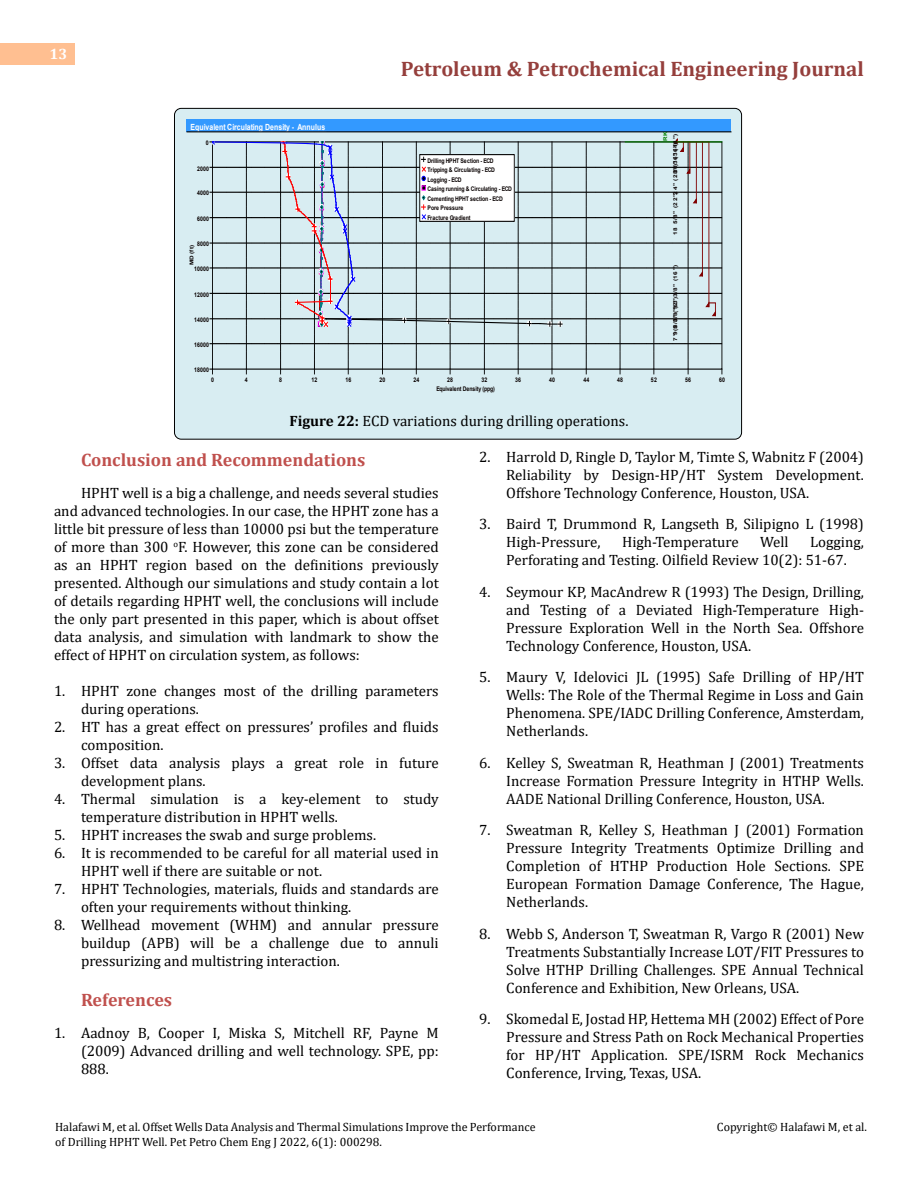
<style>
.page{position:relative;width:918px;height:1188px;background:#fff}
.page>*{position:absolute;margin:0;border:0;box-sizing:border-box;transform-origin:0 0}
.t1{font:700 21px "Cambria";color:#953f3c}
.t2{font:700 18px "Cambria";color:#c0504d}
.t3{font:15px/18px "Cambria";color:#000;text-align:justify}
.t4{font:700 15px "Cambria";color:#fff}
.t5{font:12px/14.4px "Cambria";color:#000}
.t6{font:700 8.4px "Arial";letter-spacing:.005em;color:#fff;scale:.82 1}
.t7{font:700 6.3px/9.6px "Arial";letter-spacing:-.03em;color:#080000;scale:.82 1}
.t8{font:700 6.3px "Arial";color:#080000;scale:.82 1}
.t9{font:700 5.25px "Arial";letter-spacing:.11em;color:#080000;scale:1.22 1}
.s1{font-weight:700}
</style>
<div class="page">
<div style="left:0;top:43px;width:75px;height:21px;background:#ffbf91"></div>
<div style="left:174px;top:108px;width:568px;height:331px;background:#d8edf2;border-radius:7px"></div>
<div style="left:187px;top:120px;width:544px;height:12px;background:#39f"></div>
<hr style="left:187px;top:132px;width:544px;height:1px;background:#000">
<svg style="left:210px;top:138px;width:513px;height:236px"></svg>
<p class="t4" style="left:50px;top:44px;width:19px">13</p>
<p class="t6" style="left:190px;top:121px;width:166px">Equivalent Circulating Density - Annulus</p>
<p class="t8" style="left:206px;top:138px;width:5px">0</p>
<p class="t8" style="left:197px;top:164px;width:16px">2000</p>
<p class="t8" style="left:197px;top:189px;width:16px">4000</p>
<p class="t8" style="left:197px;top:214px;width:16px">6000</p>
<p class="t8" style="left:197px;top:240px;width:16px">8000</p>
<p class="t8" style="left:194px;top:264px;width:20px">10000</p>
<p class="t8" style="left:194px;top:290px;width:20px">12000</p>
<p class="t8" style="left:194px;top:315px;width:20px">14000</p>
<p class="t8" style="left:194px;top:340px;width:20px">16000</p>
<p class="t8" style="left:194px;top:366px;width:20px">18000</p>
<p class="t9" style="left:188px;top:265px;width:18px;rotate:-90deg">MD (ft)</p>
<h1 class="t1" style="left:401px;top:54px;width:465px">Petroleum &amp; Petrochemical Engineering Journal</h1>
<p class="t7" style="left:428px;top:156px;width:104px">Drilling HPHT Section - ECD<br>Tripping &amp; Circulating - ECD<br>Logging - ECD<br>Casing running &amp; Circulating - ECD<br>Cementing HPHT section - ECD<br>Pore Pressure<br>Fracture Gradient</p>
<p class="t9" style="left:672px;top:195px;width:51px;rotate:-90deg">24" (28")36" (48")</p>
<p class="t9" style="left:672px;top:173px;width:26px;rotate:-90deg">30" (36")</p>
<p class="t9" style="left:672px;top:235px;width:37px;rotate:-90deg">18 5/8" (22")</p>
<p class="t9" style="left:672px;top:308px;width:37px;rotate:-90deg">13 3/8" (16")</p>
<p class="t9" style="left:672px;top:335px;width:33px;rotate:-90deg">9 5/8" (12")</p>
<p class="t9" style="left:672px;top:341px;width:30px;rotate:-90deg">7" (8 3/8")</p>
<p class="t8" style="left:211px;top:375px;width:5px">0</p>
<p class="t8" style="left:245px;top:375px;width:5px">4</p>
<p class="t8" style="left:279px;top:375px;width:5px">8</p>
<p class="t8" style="left:312px;top:375px;width:9px">12</p>
<p class="t8" style="left:345px;top:375px;width:9px">16</p>
<p class="t8" style="left:380px;top:375px;width:9px">20</p>
<p class="t8" style="left:413px;top:375px;width:9px">24</p>
<p class="t8" style="left:447px;top:375px;width:9px">28</p>
<p class="t8" style="left:481px;top:375px;width:9px">32</p>
<p class="t8" style="left:515px;top:375px;width:9px">36</p>
<p class="t8" style="left:549px;top:375px;width:9px">40</p>
<p class="t8" style="left:583px;top:375px;width:9px">44</p>
<p class="t8" style="left:617px;top:375px;width:9px">48</p>
<p class="t8" style="left:651px;top:375px;width:9px">52</p>
<p class="t8" style="left:685px;top:375px;width:9px">56</p>
<p class="t8" style="left:719px;top:375px;width:9px">60</p>
<p class="t7" style="left:437px;top:384px;width:73px">Equivalent Density (ppg)</p>
<p class="t3" style="left:290px;top:411px;width:340px"><span class="s1">Figure 22:</span> ECD variations during drilling operations.</p>
<p class="t2" style="left:81px;top:447px;width:286px">Conclusion and Recommendations</p>
<p class="t3" style="left:54px;top:483px;width:386px;text-indent:27px">HPHT well is a big a challenge, and needs several studies and advanced technologies. In our case, the HPHT zone has a little bit pressure of less than 10000 psi but the temperature of more than 300 <sup>o</sup>F. However, this zone can be considered as an HPHT region based on the definitions previously presented. Although our simulations and study contain a lot of details regarding HPHT well, the conclusions will include the only part presented in this paper, which is about offset data analysis, and simulation with landmark to show the effect of HPHT on circulation system, as follows:</p>
<p class="t3" style="left:81px;top:681px;width:359px;text-indent:-27px">1. HPHT zone changes most of the drilling parameters during operations.</p>
<p class="t3" style="left:81px;top:717px;width:359px;text-indent:-27px">2. HT has a great effect on pressures’ profiles and fluids composition.</p>
<p class="t3" style="left:81px;top:753px;width:359px;text-indent:-27px">3. Offset data analysis plays a great role in future development plans.</p>
<p class="t3" style="left:81px;top:789px;width:359px;text-indent:-27px">4. Thermal simulation is a key-element to study temperature distribution in HPHT wells.</p>
<p class="t3" style="left:54px;top:825px;width:324px">5. HPHT increases the swab and surge problems.</p>
<p class="t3" style="left:81px;top:843px;width:359px;text-indent:-27px">6. It is recommended to be careful for all material used in<br>HPHT well if there are suitable or not.</p>
<p class="t3" style="left:81px;top:879px;width:359px;text-indent:-27px">7. HPHT Technologies, materials, fluids and standards are often your requirements without thinking.</p>
<p class="t3" style="left:81px;top:915px;width:359px;text-indent:-27px">8. Wellhead movement (WHM) and annular pressure buildup (APB) will be a challenge due to annuli pressurizing and multistring interaction.</p>
<p class="t2" style="left:81px;top:987px;width:93px">References</p>
<p class="t3" style="left:81px;top:1023px;width:359px;text-indent:-27px">1. Aadnoy B, Cooper I, Miska S, Mitchell RF, Payne M (2009) Advanced drilling and well technology. SPE, pp:<br>888.</p>
<p class="t3" style="left:506px;top:447px;width:359px;text-indent:-27px">2. Harrold D, Ringle D, Taylor M, Timte S, Wabnitz F (2004)<br>Reliability by Design-HP/HT System Development.<br>Offshore Technology Conference, Houston, USA.</p>
<p class="t3" style="left:506px;top:515px;width:359px;text-indent:-27px">3. Baird T, Drummond R, Langseth B, Silipigno L (1998)<br>High-Pressure,</p>
<p class="t3" style="left:622px;top:533px;width:118px">High-Temperature</p>
<p class="t3" style="left:760px;top:533px;width:30px">Well</p>
<p class="t3" style="left:506px;top:533px;width:359px;text-indent:304px">Logging,<br>Perforating and Testing. Oilfield Review 10(2): 51-67.</p>
<p class="t3" style="left:506px;top:582px;width:359px;text-indent:-27px">4. Seymour KP, MacAndrew R (1993) The Design, Drilling, and Testing of a Deviated High-Temperature High-Pressure Exploration Well in the North Sea. Offshore Technology Conference, Houston, USA.</p>
<p class="t3" style="left:506px;top:668px;width:359px;text-indent:-27px">5. Maury V, Idelovici JL (1995) Safe Drilling of HP/HT Wells: The Role of the Thermal Regime in Loss and Gain Phenomena. SPE/IADC Drilling Conference, Amsterdam, Netherlands.</p>
<p class="t3" style="left:506px;top:753px;width:359px;text-indent:-27px">6. Kelley S, Sweatman R, Heathman J (2001) Treatments Increase Formation Pressure Integrity in HTHP Wells.<br>AADE National Drilling Conference, Houston, USA.</p>
<p class="t3" style="left:506px;top:821px;width:359px;text-indent:-27px">7. Sweatman R, Kelley S, Heathman J (2001) Formation Pressure Integrity Treatments Optimize Drilling and Completion of HTHP Production Hole Sections. SPE European Formation Damage Conference, The Hague, Netherlands.</p>
<p class="t3" style="left:506px;top:924px;width:359px;text-indent:-27px">8. Webb S, Anderson T, Sweatman R, Vargo R (2001) New Treatments Substantially Increase LOT/FIT Pressures to Solve HTHP Drilling Challenges. SPE Annual Technical Conference and Exhibition, New Orleans, USA.</p>
<p class="t3" style="left:506px;top:1010px;width:359px;text-indent:-27px">9. Skomedal E, Jostad HP, Hettema MH (2002) Effect of Pore Pressure and Stress Path on Rock Mechanical Properties for HP/HT Application. SPE/ISRM Rock Mechanics Conference, Irving, Texas, USA.</p>
<p class="t5" style="left:55px;top:1120px;width:482px">Halafawi M, et al. Offset Wells Data Analysis and Thermal Simulations Improve the Performance of Drilling HPHT Well. Pet Petro Chem Eng J 2022, 6(1): 000298.</p>
<p class="t5" style="left:717px;top:1120px;width:152px">Copyright© Halafawi M, et al.</p>
</div>
